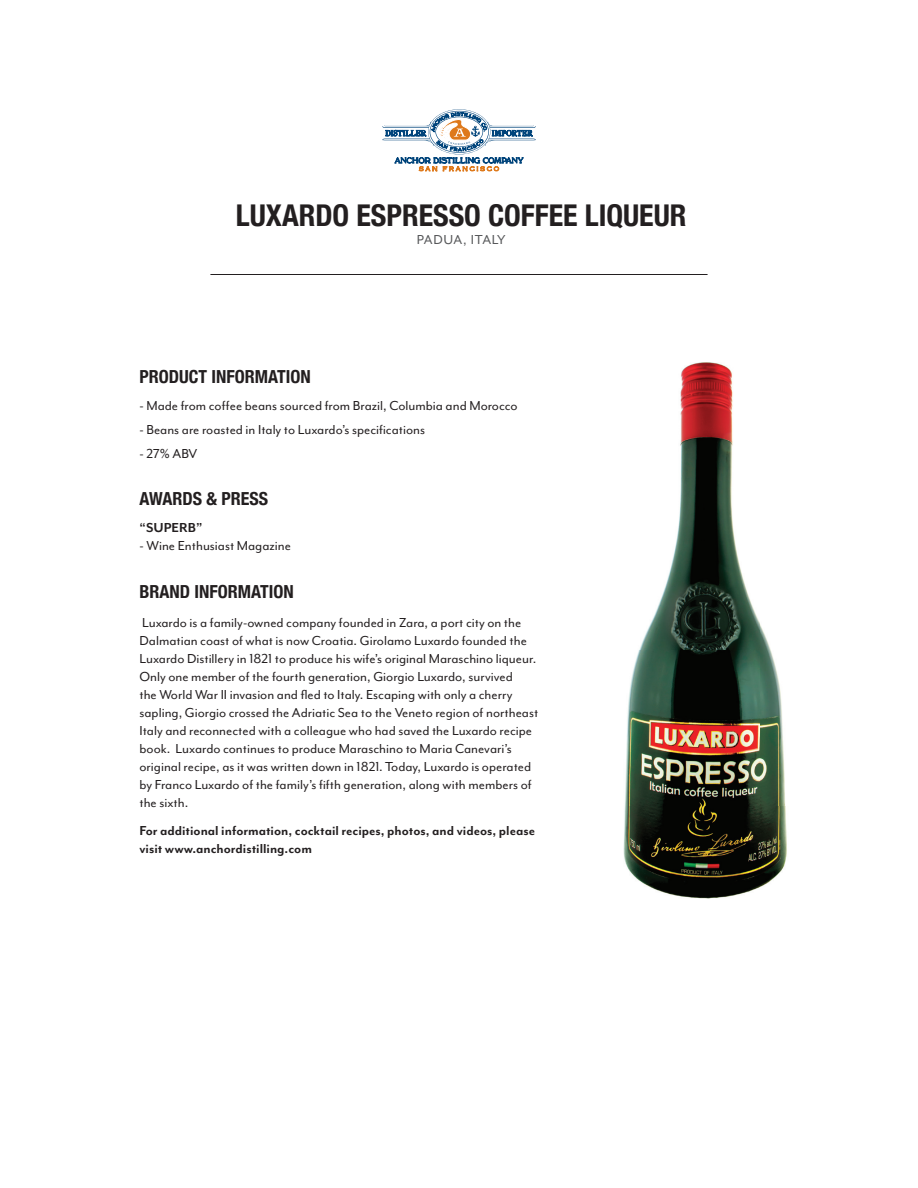
<style>
.page{position:relative;width:918px;height:1188px;background:#fff}
.page>*{position:absolute;margin:0;border:0;box-sizing:border-box;transform-origin:0 0}
.t1{font:700 condensed 30px "Helvetica Neue";color:#231f20}
.t2{font:700 condensed 18px "Helvetica Neue";color:#231f20}
.t3{font:15px/18px "Mr Eaves Mod OT";color:#231f20}
.t4{font:700 15px/18px "Mr Eaves Mod OT";color:#231f20}
.t5{font:15px "Mr Eaves Mod OT";letter-spacing:.03em;color:#57585a}
</style>
<div class="page">
<hr style="left:210px;top:274px;width:498px;height:1px;background:#231f20">
<svg style="left:382px;top:109px;width:154px;height:62px"></svg>
<img style="left:623px;top:362px;width:164px;height:537px">
<h1 class="t1" style="left:236px;top:190px;width:452px">LUXARDO ESPRESSO COFFEE LIQUEUR</h1>
<p class="t5" style="left:417px;top:231px;width:90px">PADUA, ITALY</p>
<p class="t2" style="left:140px;top:362px;width:173px">PRODUCT INFORMATION</p>
<p class="t3" style="left:140px;top:397px;width:380px">- Made from coffee beans sourced from Brazil, Columbia and Morocco</p>
<p class="t3" style="left:140px;top:421px;width:287px">- Beans are roasted in Italy to Luxardo’s specifications</p>
<p class="t3" style="left:140px;top:445px;width:59px">- 27% ABV</p>
<p class="t2" style="left:140px;top:483px;width:130px">AWARDS &amp; PRESS</p>
<p class="t4" style="left:140px;top:519px;width:64px">“SUPERB”</p>
<p class="t3" style="left:140px;top:537px;width:153px">- Wine Enthusiast Magazine</p>
<p class="t2" style="left:140px;top:577px;width:156px">BRAND INFORMATION</p>
<p class="t3" style="left:140px;top:613px;width:400px">Luxardo is a family-owned company founded in Zara, a port city on the Dalmatian coast of what is now Croatia. Girolamo Luxardo founded the Luxardo Distillery in 1821 to produce his wife’s original Maraschino liqueur.<br>Only one member of the fourth generation, Giorgio Luxardo, survived<br>the World War II invasion and fled to Italy. Escaping with only a cherry sapling, Giorgio crossed the Adriatic Sea to the Veneto region of northeast Italy and reconnected with a colleague who had saved the Luxardo recipe book. Luxardo continues to produce Maraschino to Maria Canevari’s original recipe, as it was written down in 1821. Today, Luxardo is operated by Franco Luxardo of the family’s fifth generation, along with members of the sixth.</p>
<p class="t4" style="left:140px;top:821px;width:397px">For additional information, cocktail recipes, photos, and videos, please visit www.anchordistilling.com</p>
</div>
